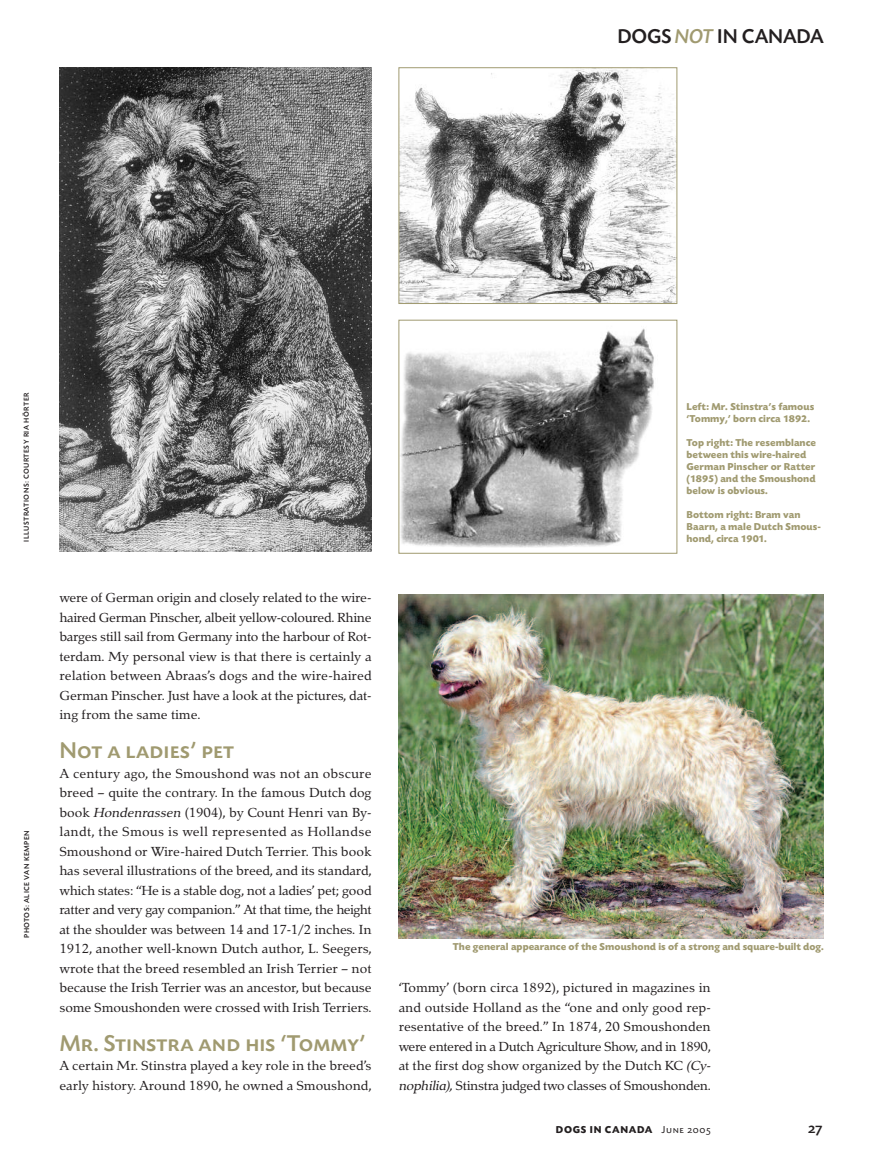
<style>
.page{position:relative;width:878px;height:1161px;background:#fff}
.page>*{position:absolute;margin:0;border:0;box-sizing:border-box;transform-origin:0 0}
.t1{font:24px "Today BEF Medium SC";color:#a09a70}
.t2{font:500 21px "Today BEF";letter-spacing:-.01em;color:#231f20}
.t3{font:16.5px/19.5px "Tarocco";letter-spacing:-.01em;color:#231f20;text-align:justify}
.t4{font:15px "Today BEF Medium SC";color:#231f20}
.t5{font:700 10.5px/12px "Today BEF";color:#a09a70}
.t6{font:700 10.5px "Today BEF";letter-spacing:.06em;color:#231f20}
.t7{font:500 7.5px "Today BEF";letter-spacing:.055em;color:#231f20}
.s1{font-style:italic;color:#a09a70}
.s2{font-style:italic}
.s3{font-family:"Today BEF Regular SC";font-weight:400}
</style>
<div class="page">
<img style="left:398px;top:594px;width:426px;height:344px">
<img style="left:59px;top:68px;width:312px;height:484px">
<img style="left:400px;top:69px;width:275px;height:233px">
<div style="left:398px;top:67px;width:279px;height:237px;border:1px solid #a09a70"></div>
<img style="left:400px;top:328px;width:254px;height:219px">
<div style="left:398px;top:320px;width:279px;height:234px;border:1px solid #a09a70"></div>
<p class="t2" style="left:617px;top:28px;width:208px">DOGS <span class="s1">NOT</span> IN CANADA</p>
<p class="t7" style="left:24px;top:542px;width:150px;rotate:-90deg">ILLUSTRATIONS: COURTESY RIA HÖRTER</p>
<p class="t7" style="left:24px;top:938px;width:109px;rotate:-90deg">PHOTOS: ALICE VAN KEMPEN</p>
<p class="t3" style="left:59px;top:587px;width:314px">were of German origin and closely related to the wire&shy;haired German Pinscher, albeit yellow-coloured. Rhine barges still sail from Germany into the harbour of Rot&shy;terdam. My personal view is that there is certainly a relation between Abraas’s dogs and the wire-haired German Pinscher. Just have a look at the pictures, dat&shy;ing from the same time.</p>
<h1 class="t1" style="left:59px;top:736px;width:176px">Not a ladies’ pet</h1>
<p class="t3" style="left:59px;top:762px;width:314px">A century ago, the Smoushond was not an obscure breed – quite the contrary. In the famous Dutch dog book <span class="s2">Hondenrassen</span> (1904), by Count Henri van By&shy;landt, the Smous is well represented as Hollandse Smoushond or Wire-haired Dutch Terrier. This book has several illustrations of the breed, and its standard, which states: “He is a stable dog, not a ladies’ pet; good ratter and very gay companion.” At that time, the height at the shoulder was between 14 and 17-1/2 inches. In 1912, another well-known Dutch author, L. Seegers, wrote that the breed resembled an Irish Terrier – not because the Irish Terrier was an ancestor, but because some Smoushonden were crossed with Irish Terriers.</p>
<h1 class="t1" style="left:59px;top:1028px;width:308px">Mr. Stinstra and his ‘Tommy’</h1>
<p class="t3" style="left:59px;top:1055px;width:314px">A certain Mr. Stinstra played a key role in the breed’s early history. Around 1890, he owned a Smoushond,</p>
<p class="t5" style="left:686px;top:402px;width:129px">Left: Mr. Stinstra’s famous ‘Tommy,’ born circa 1892.</p>
<p class="t5" style="left:686px;top:438px;width:131px">Top right: The resemblance between this wire-haired<br>German Pinscher or Ratter (1895) and the Smoushond below is obvious.</p>
<p class="t5" style="left:686px;top:510px;width:136px">Bottom right: Bram van<br>Baarn, a male Dutch Smous&shy;hond, circa 1901.</p>
<p class="t5" style="left:453px;top:942px;width:372px">The general appearance of the Smoushond is of a strong and square-built dog.</p>
<p class="t3" style="left:398px;top:977px;width:314px">‘Tommy’ (born circa 1892), pictured in magazines in and outside Holland as the “one and only good rep&shy;resentative of the breed.” In 1874, 20 Smoushonden were entered in a Dutch Agriculture Show, and in 1890, at the first dog show organized by the Dutch KC <span class="s2">(Cy&shy;nophilia),</span> Stinstra judged two classes of Smoushonden.</p>
<p class="t6" style="left:556px;top:1126px;width:156px">DOGS IN CANADA <span class="s3">June 2005</span></p>
<p class="t4" style="left:808px;top:1119px;width:16px">27</p>
</div>
